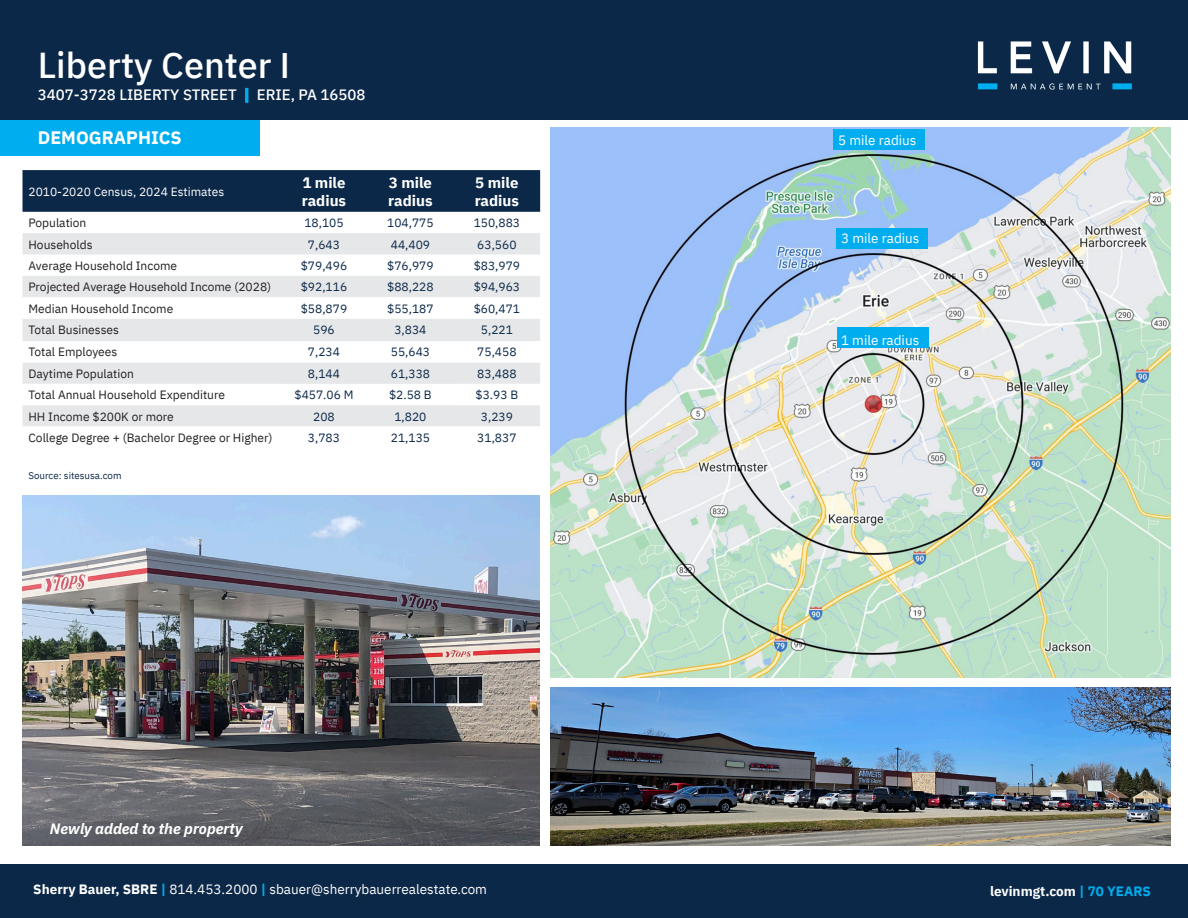
<style>
.page{position:relative;width:1188px;height:918px;background:#fff}
.page>*{position:absolute;margin:0;border:0;box-sizing:border-box;transform-origin:0 0}
.t1{font:500 36px "IBM Plex Sans";color:#fff}
.t2{font:700 18px "IBM Plex Sans";color:#fff}
.t3{font:500 15px "IBM Plex Sans";color:#fff}
.t4{font:700 15px "IBM Plex Sans";color:#fff}
.t5{font:italic 700 15px "IBM Plex Sans";color:#fff}
.t6{font:13.5px "IBM Plex Sans";color:#fff}
.t7{font:700 13.5px "IBM Plex Sans";color:#fff}
.t8{font:12px "IBM Plex Sans";color:#231f20}
.t9{font:12px "IBM Plex Sans";color:#0b2848}
.t10{font:12px "IBM Plex Sans";color:#fff}
.t11{font:9.75px "IBM Plex Sans";color:#0b2848}
.s1{font-family:"Poppins"}
.s2{font-weight:700;color:#00adef}
.s3{font-weight:700}
.s4{color:#00adef}
</style>
<div class="page">
<img style="left:551px;top:128px;width:619px;height:550px">
<img style="left:551px;top:688px;width:619px;height:158px">
<div style="left:0;top:120px;width:259px;height:36px;background:#00adef"></div>
<div style="left:0;top:0;width:1188px;height:120px;background:#0b2848"></div>
<img style="left:977px;top:41px;width:155px;height:49px">
<div style="left:0;top:864px;width:1188px;height:54px;background:#0b2848"></div>
<div style="left:836px;top:228px;width:92px;height:20px;background:#00adef"></div>
<div style="left:837px;top:328px;width:92px;height:20px;background:#00adef"></div>
<div style="left:22px;top:170px;width:518px;height:42px;background:#0b2848"></div>
<svg style="left:22px;top:233px;width:518px;height:64px;fill:#e6e7e9"></svg>
<svg style="left:22px;top:319px;width:518px;height:107px;fill:#e6e7e9"></svg>
<img style="left:22px;top:495px;width:517px;height:351px">
<div style="left:833px;top:130px;width:92px;height:20px;background:#00adef"></div>
<p class="t1" style="left:38px;top:37px;width:253px">Liberty Center <span class="s1">I</span></p>
<p class="t3" style="left:38px;top:83px;width:329px">3407-3728 LIBERTY STREET <span class="s2">|</span> ERIE, PA 16508</p>
<p class="t2" style="left:38px;top:123px;width:146px">DEMOGRAPHICS</p>
<p class="t10" style="left:28px;top:182px;width:197px">2010-2020 Census, 2024 Estimates</p>
<p class="t4" style="left:302px;top:171px;width:45px">1 mile</p>
<p class="t4" style="left:302px;top:189px;width:46px">radius</p>
<p class="t4" style="left:389px;top:171px;width:45px">3 mile</p>
<p class="t4" style="left:388px;top:189px;width:46px">radius</p>
<p class="t4" style="left:475px;top:171px;width:45px">5 mile</p>
<p class="t4" style="left:475px;top:189px;width:46px">radius</p>
<p class="t8" style="left:28px;top:214px;width:59px">Population</p>
<p class="t9" style="left:304px;top:214px;width:41px">18,105</p>
<p class="t9" style="left:387px;top:214px;width:48px">104,775</p>
<p class="t9" style="left:474px;top:214px;width:48px">150,883</p>
<p class="t8" style="left:28px;top:235px;width:66px">Households</p>
<p class="t9" style="left:308px;top:235px;width:34px">7,643</p>
<p class="t9" style="left:391px;top:235px;width:41px">44,409</p>
<p class="t9" style="left:477px;top:235px;width:41px">63,560</p>
<p class="t8" style="left:28px;top:256px;width:150px">Average Household Income</p>
<p class="t9" style="left:301px;top:256px;width:48px">$79,496</p>
<p class="t9" style="left:387px;top:256px;width:48px">$76,979</p>
<p class="t9" style="left:474px;top:256px;width:48px">$83,979</p>
<p class="t8" style="left:28px;top:278px;width:244px">Projected Average Household Income (2028)</p>
<p class="t9" style="left:301px;top:278px;width:48px">$92,116</p>
<p class="t9" style="left:387px;top:278px;width:48px">$88,228</p>
<p class="t9" style="left:474px;top:278px;width:48px">$94,963</p>
<p class="t8" style="left:28px;top:299px;width:146px">Median Household Income</p>
<p class="t9" style="left:301px;top:299px;width:48px">$58,879</p>
<p class="t9" style="left:387px;top:299px;width:48px">$55,187</p>
<p class="t9" style="left:474px;top:299px;width:48px">$60,471</p>
<p class="t8" style="left:28px;top:321px;width:92px">Total Businesses</p>
<p class="t9" style="left:313px;top:321px;width:23px">596</p>
<p class="t9" style="left:394px;top:321px;width:34px">3,834</p>
<p class="t9" style="left:481px;top:321px;width:34px">5,221</p>
<p class="t8" style="left:28px;top:343px;width:90px">Total Employees</p>
<p class="t9" style="left:308px;top:343px;width:34px">7,234</p>
<p class="t9" style="left:391px;top:343px;width:41px">55,643</p>
<p class="t9" style="left:477px;top:343px;width:41px">75,458</p>
<p class="t8" style="left:28px;top:364px;width:107px">Daytime Population</p>
<p class="t9" style="left:308px;top:364px;width:34px">8,144</p>
<p class="t9" style="left:391px;top:364px;width:41px">61,338</p>
<p class="t9" style="left:477px;top:364px;width:41px">83,488</p>
<p class="t8" style="left:28px;top:386px;width:198px">Total Annual Household Expenditure</p>
<p class="t9" style="left:295px;top:386px;width:61px">$457.06 M</p>
<p class="t9" style="left:389px;top:386px;width:44px">$2.58 B</p>
<p class="t9" style="left:476px;top:386px;width:44px">$3.93 B</p>
<p class="t8" style="left:28px;top:407px;width:147px">HH Income $200K or more</p>
<p class="t9" style="left:313px;top:407px;width:23px">208</p>
<p class="t9" style="left:394px;top:407px;width:34px">1,820</p>
<p class="t9" style="left:481px;top:407px;width:34px">3,239</p>
<p class="t8" style="left:28px;top:429px;width:246px">College Degree + (Bachelor Degree or Higher)</p>
<p class="t9" style="left:308px;top:429px;width:34px">3,783</p>
<p class="t9" style="left:391px;top:429px;width:41px">21,135</p>
<p class="t9" style="left:477px;top:429px;width:41px">31,837</p>
<p class="t11" style="left:28px;top:468px;width:95px">Source: sitesusa.com</p>
<p class="t5" style="left:50px;top:817px;width:194px">Newly added to the property</p>
<p class="t6" style="left:33px;top:879px;width:455px"><span class="s3">Sherry Bauer, SBRE</span> <span class="s2">|</span> 814.453.2000 <span class="s2">|</span> sbauer@sherrybauerrealestate.com</p>
<p class="t6" style="left:838px;top:130px;width:80px">5 mile radius</p>
<p class="t6" style="left:841px;top:228px;width:80px">3 mile radius</p>
<p class="t6" style="left:841px;top:330px;width:80px">1 mile radius</p>
<p class="t7" style="left:990px;top:880px;width:162px">levinmgt.com <span class="s4">| 70 YEARS</span></p>
</div>
